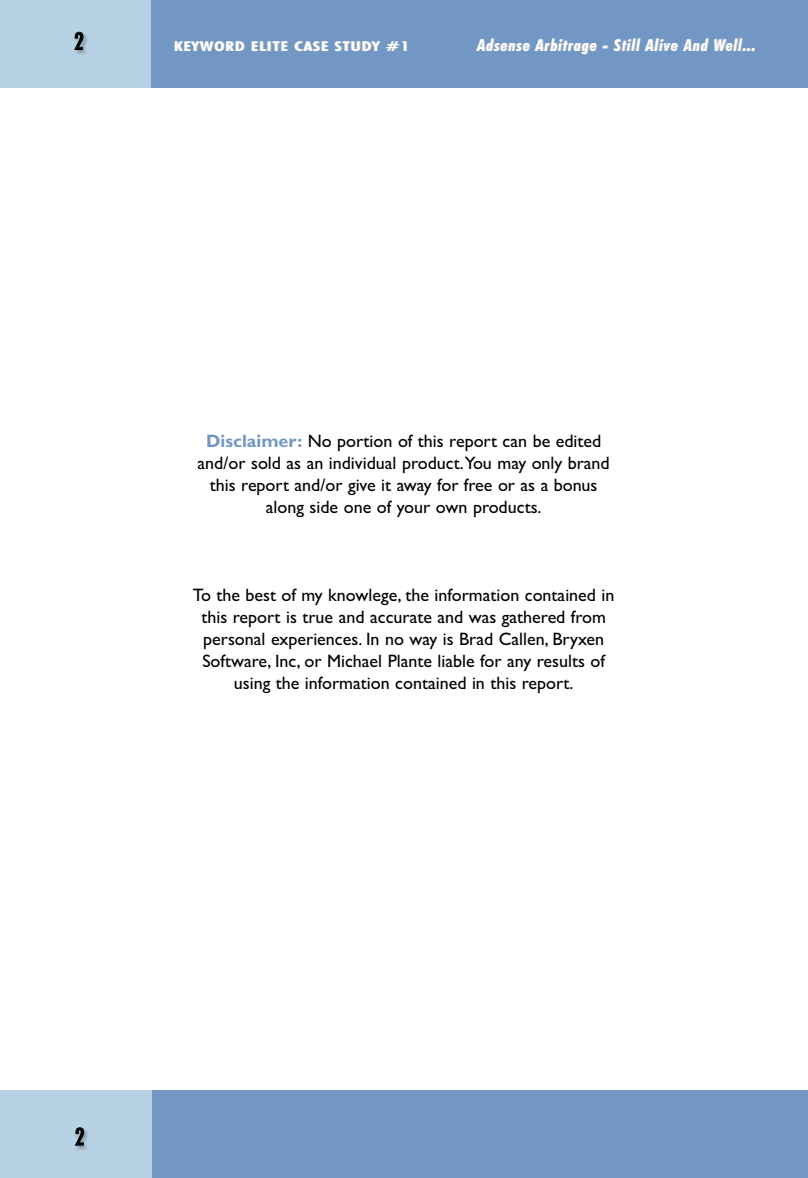
<style>
.page{position:relative;width:808px;height:1178px;background:#fff}
.page>*{position:absolute;margin:0;border:0;box-sizing:border-box;transform-origin:0 0}
.t1{font:500 condensed 24px "Futura BT";color:#000}
.t2{font:18px/22px "Gill Sans";color:#000;text-align:center}
.t3{font:italic 700 condensed 16.5px "Futura BT";letter-spacing:.05em;color:#fff}
.t4{font:700 condensed 13.5px "Futura BT";letter-spacing:.05em;color:#fff;scale:1.36 1}
.s1{font-weight:700;color:#7297c4}
</style>
<div class="page">
<div style="left:0;top:0;width:151px;height:88px;background:#b6d1e3"></div>
<div style="left:0;top:1090px;width:152px;height:88px;background:#b6d1e3"></div>
<img style="left:76px;top:1129px;width:12px;height:21px">
<img style="left:76px;top:33px;width:11px;height:21px">
<div style="left:151px;top:0;width:657px;height:88px;background:#7297c4"></div>
<div style="left:152px;top:1090px;width:656px;height:88px;background:#7297c4"></div>
<h1 class="t1" style="left:74px;top:27px;width:11px">2</h1>
<p class="t4" style="left:174px;top:38px;width:174px">KEYWORD ELITE CASE STUDY #1</p>
<p class="t3" style="left:477px;top:35px;width:280px">Adsense Arbitrage - Still Alive And Well...</p>
<p class="t2" style="left:198px;top:430px;width:414px"><span class="s1">Disclaimer:</span> No portion of this report can be edited and/or sold as an individual product.You may only brand this report and/or give it away for free or as a bonus along side one of your own products.</p>
<p class="t2" style="left:193px;top:584px;width:423px">To the best of my knowlege, the information contained in this report is true and accurate and was gathered from personal experiences. In no way is Brad Callen, Bryxen Software, Inc, or Michael Plante liable for any results of using the information contained in this report.</p>
<h1 class="t1" style="left:75px;top:1123px;width:11px">2</h1>
</div>
